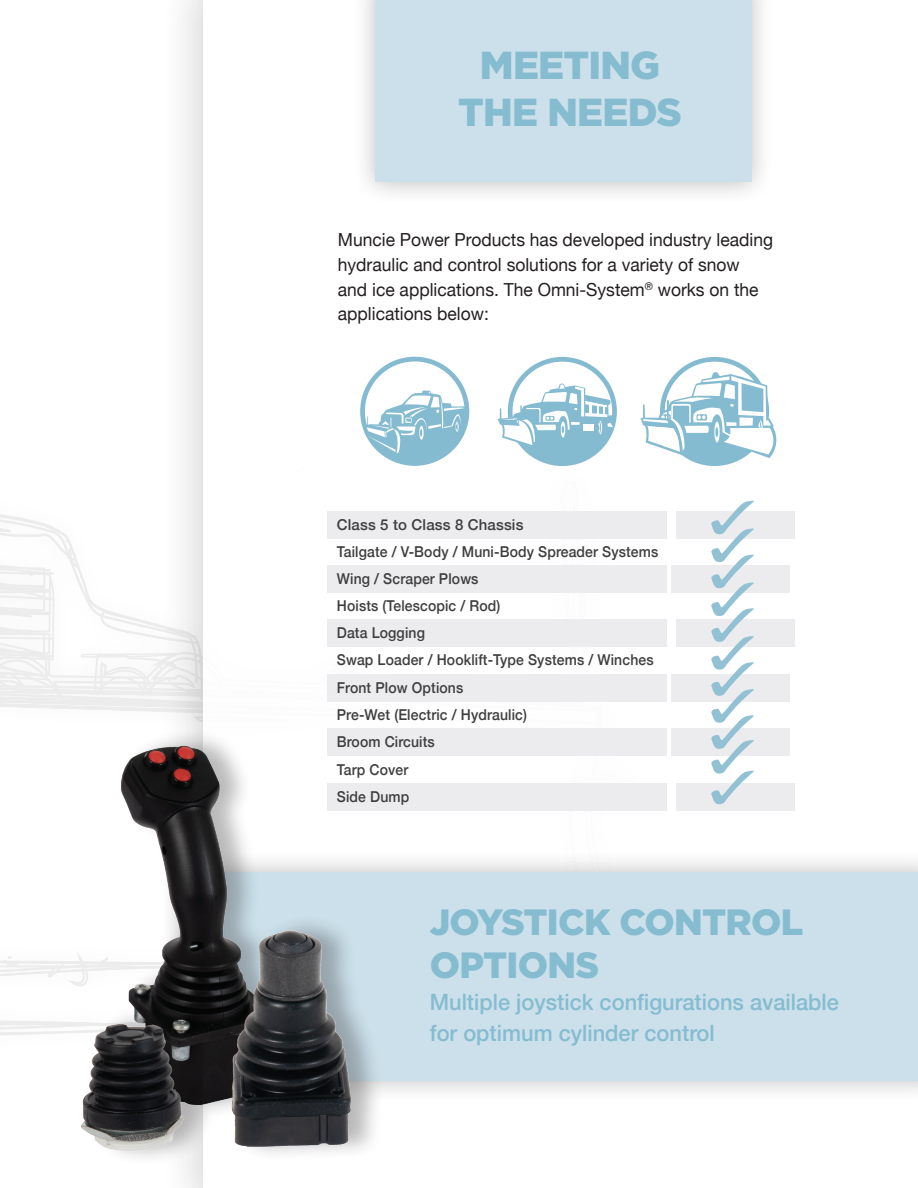
<style>
.page{position:relative;width:918px;height:1188px;background:#fff}
.page>*{position:absolute;margin:0;border:0;box-sizing:border-box;transform-origin:0 0}
.t1{font:900 39px "Gotham";letter-spacing:-.02em;color:#86bcd0}
.t2{font:900 36.45px "Gotham";letter-spacing:-.02em;color:#86bcd0}
.t3{font:500 22.5px/31.5px "Helvetica Neue";color:#86bcd0}
.t4{font:18px/24.6px "Helvetica Neue";color:#231f20}
.t5{font:500 15px "Helvetica Neue";letter-spacing:.01em;color:#3e3e3f;scale:.93 1}
.t6{font:500 15px "Helvetica Neue";letter-spacing:.01em;color:#3e3e3f}
</style>
<div class="page">
<svg style="left:0;top:514px;width:158px;height:521px"></svg>
<div style="left:158px;top:0;width:760px;height:1188px;background:#231f20;opacity:.3"></div>
<div style="left:203px;top:0;width:715px;height:1188px;background:#fff"></div>
<div style="left:160px;top:849px;width:758px;height:254px;background:#231f20;opacity:.3"></div>
<div style="left:183px;top:872px;width:735px;height:209px;background:#cbe0ea"></div>
<div style="left:82px;top:728px;width:302px;height:438px;background:#231f20;opacity:.31"></div>
<img style="left:118px;top:718px;width:159px;height:415px">
<img style="left:218px;top:889px;width:164px;height:277px">
<img style="left:54px;top:1000px;width:153px;height:160px">
<div style="left:671px;top:674px;width:118px;height:27px;background:#ececee"></div>
<div style="left:671px;top:565px;width:118px;height:27px;background:#ececee"></div>
<div style="left:671px;top:728px;width:118px;height:27px;background:#ececee"></div>
<div style="left:327px;top:511px;width:339px;height:27px;background:#ececee"></div>
<div style="left:327px;top:674px;width:339px;height:27px;background:#ececee"></div>
<div style="left:327px;top:619px;width:339px;height:27px;background:#ececee"></div>
<div style="left:327px;top:565px;width:339px;height:27px;background:#ececee"></div>
<div style="left:327px;top:728px;width:339px;height:27px;background:#ececee"></div>
<div style="left:327px;top:783px;width:339px;height:28px;background:#ececee"></div>
<div style="left:676px;top:511px;width:118px;height:27px;background:#ececee"></div>
<div style="left:676px;top:619px;width:118px;height:27px;background:#ececee"></div>
<div style="left:676px;top:783px;width:118px;height:28px;background:#ececee"></div>
<svg style="left:711px;top:501px;width:43px;height:303px"></svg>
<svg style="left:508px;top:357px;width:109px;height:109px"></svg>
<div style="left:513px;top:362px;width:99px;height:99px;background:#fff;border-radius:50%"></div>
<svg style="left:660px;top:357px;width:109px;height:109px"></svg>
<div style="left:665px;top:362px;width:99px;height:99px;background:#fff;border-radius:50%"></div>
<div style="left:360px;top:357px;width:109px;height:109px;background:#85bbd0;border-radius:50%"></div>
<div style="left:365px;top:361px;width:100px;height:100px;background:#fff;border-radius:50%"></div>
<svg style="left:364px;top:391px;width:102px;height:73px"></svg>
<svg style="left:498px;top:383px;width:119px;height:82px"></svg>
<svg style="left:640px;top:371px;width:136px;height:92px"></svg>
<hr style="left:667px;top:400px;width:2px;height:21px;background:#85bbd0">
<div style="left:352px;top:0;width:422px;height:205px;background:#231f20;opacity:.3"></div>
<div style="left:375px;top:0;width:376px;height:182px;background:#cbe0ea"></div>
<p class="t1" style="left:480px;top:39px;width:182px">MEETING</p>
<p class="t1" style="left:458px;top:86px;width:225px">THE NEEDS</p>
<p class="t4" style="left:338px;top:229px;width:437px">Muncie Power Products has developed industry leading hydraulic and control solutions for a variety of snow and ice applications. The Omni-System<sup>®</sup> works on the applications below:</p>
<p class="t6" style="left:337px;top:512px;width:188px">Class 5 to Class 8 Chassis</p>
<p class="t5" style="left:337px;top:539px;width:347px">Tailgate / V-Body / Muni-Body Spreader Systems</p>
<p class="t5" style="left:337px;top:566px;width:154px">Wing / Scraper Plows</p>
<p class="t5" style="left:337px;top:593px;width:177px">Hoists (Telescopic / Rod)</p>
<p class="t5" style="left:337px;top:620px;width:96px">Data Logging</p>
<p class="t5" style="left:337px;top:647px;width:342px">Swap Loader / Hooklift-Type Systems / Winches</p>
<p class="t5" style="left:337px;top:675px;width:137px">Front Plow Options</p>
<p class="t5" style="left:337px;top:702px;width:206px">Pre-Wet (Electric / Hydraulic)</p>
<p class="t5" style="left:337px;top:729px;width:107px">Broom Circuits</p>
<p class="t5" style="left:337px;top:758px;width:78px">Tarp Cover</p>
<p class="t5" style="left:337px;top:785px;width:79px">Side Dump</p>
<p class="t2" style="left:430px;top:897px;width:375px">JOYSTICK CONTROL</p>
<p class="t2" style="left:430px;top:940px;width:171px">OPTIONS</p>
<p class="t3" style="left:430px;top:984px;width:411px">Multiple joystick configurations available for optimum cylinder control</p>
</div>
